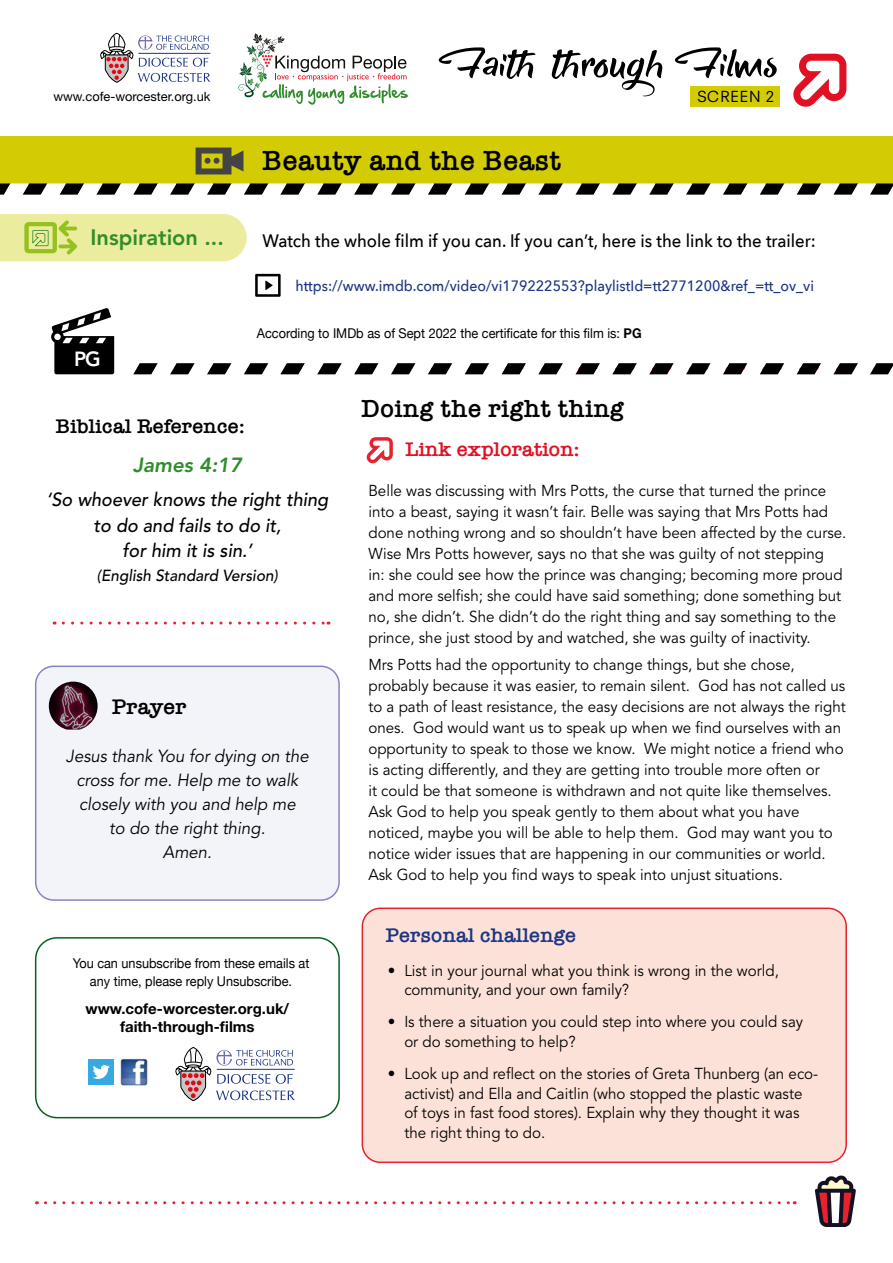
<style>
.page{position:relative;width:893px;height:1263px;background:#fff}
.page>*{position:absolute;margin:0;border:0;box-sizing:border-box;transform-origin:0 0}
.t1{font:600 28.5px "American Typewriter";letter-spacing:.02em;color:#000}
.t2{font:600 25.5px "American Typewriter";letter-spacing:.02em;color:#000}
.t3{font:800 22.2px "Avenir";color:#318c2c}
.t4{font:600 21.9px "American Typewriter";letter-spacing:.01em;color:#000}
.t5{font:600 20.4px "American Typewriter";letter-spacing:.01em;color:#000}
.t6{font:600 20.4px "American Typewriter";letter-spacing:.01em;color:#1e3582}
.t7{font:600 20.4px "American Typewriter";color:#e11023}
.t8{font:italic 800 20.4px "Avenir";color:#318c2c}
.t9{font:800 20.4px "Avenir";color:#fff}
.t10{font:italic 500 18.9px/25.5px "Avenir";color:#000;text-align:center;scale:.96 1}
.t11{font:500 18px "Avenir Next";color:#000;scale:.93 1}
.t12{font:italic 17.4px/24px "Avenir";color:#000;text-align:center;scale:.96 1}
.t13{font:italic 500 16.05px "Avenir";color:#000;scale:.96 1}
.t14{font:15.75px/21px "Avenir";color:#000;scale:.96 1}
.t15{font:500 15px "Avenir Next";color:#1e3582;scale:.94 1}
.t16{font:700 15px/18px "Helvetica Neue";color:#000;text-align:center}
.t17{font:14.85px "Neuzeit S";letter-spacing:.07em;color:#000}
.t18{font:13.5px/18px "Helvetica Neue";color:#000;text-align:center;scale:.94 1}
.t19{font:12.9px "Helvetica Neue";color:#000}
.s1{font-weight:700}
</style>
<div class="page">
<div style="left:0;top:136px;width:893px;height:47px;background:#d3cc04"></div>
<svg style="left:45px;top:1201px;width:750px;height:3px"></svg>
<svg style="left:63px;top:621px;width:266px;height:3px"></svg>
<svg style="left:367px;top:437px;width:26px;height:26px"></svg>
<div style="left:362px;top:908px;width:484px;height:254px;background:#fce1d8;border-radius:18px"></div>
<div style="left:362px;top:907px;width:485px;height:256px;border:2px solid #e5232e;border-radius:18px"></div>
<div style="left:36px;top:666px;width:303px;height:234px;background:#f3f3fa;border-radius:18px"></div>
<div style="left:35px;top:665px;width:305px;height:236px;border:2px solid #8884bf;border-radius:18px"></div>
<img style="left:49px;top:682px;width:49px;height:48px">
<svg style="left:238px;top:33px;width:170px;height:72px"></svg>
<svg style="left:100px;top:33px;width:110px;height:50px"></svg>
<svg style="left:0;top:214px;width:247px;height:47px;background:#e4e997"></svg>
<div style="left:690px;top:86px;width:90px;height:21px;background:#d3cc04"></div>
<svg style="left:439px;top:47px;width:338px;height:49px"></svg>
<svg style="left:793px;top:54px;width:53px;height:53px"></svg>
<svg style="left:255px;top:274px;width:26px;height:23px"></svg>
<svg style="left:196px;top:148px;width:47px;height:26px"></svg>
<svg style="left:0;top:183px;width:893px;height:12px"></svg>
<svg style="left:133px;top:363px;width:760px;height:11px"></svg>
<svg style="left:51px;top:308px;width:63px;height:66px"></svg>
<div style="left:58px;top:345px;width:50px;height:29px;background:#000"></div>
<div style="left:35px;top:937px;width:305px;height:181px;border:2px solid #07601f;border-radius:21px"></div>
<div style="left:88px;top:1059px;width:26px;height:26px;background:#36a9e1"></div>
<img style="left:120px;top:1058px;width:28px;height:28px">
<svg style="left:93px;top:1065px;width:17px;height:14px"></svg>
<svg style="left:176px;top:1047px;width:119px;height:54px"></svg>
<svg style="left:815px;top:1175px;width:41px;height:52px"></svg>
<p class="t19" style="left:53px;top:88px;width:158px">www.cofe-worcester.org.uk</p>
<h1 class="t1" style="left:263px;top:138px;width:300px">Beauty and the Beast</h1>
<p class="t17" style="left:697px;top:87px;width:79px">SCREEN 2</p>
<h3 class="t3" style="left:91px;top:224px;width:135px">Inspiration ...</h3>
<p class="t9" style="left:74px;top:347px;width:28px">PG</p>
<p class="t5" style="left:56px;top:410px;width:190px">Biblical Reference:</p>
<p class="t11" style="left:263px;top:226px;width:596px">Watch the whole film if you can. If you can’t, here is the link to the trailer:</p>
<p class="t15" style="left:296px;top:273px;width:553px">https://www.imdb.com/video/vi179222553?playlistId=tt2771200&amp;ref_=tt_ov_vi</p>
<p class="t18" style="left:257px;top:325px;width:411px">According to IMDb as of Sept 2022 the certificate for this film is: <span class="s1">PG</span></p>
<h2 class="t2" style="left:362px;top:389px;width:264px">Doing the right thing</h2>
<p class="t8" style="left:133px;top:453px;width:110px">James 4:17</p>
<p class="t10" style="left:46px;top:488px;width:295px">‘So whoever knows the right thing to do and fails to do it,<br>for him it is sin.’</p>
<p class="t13" style="left:97px;top:567px;width:190px">(English Standard Version)</p>
<h3 class="t4" style="left:112px;top:690px;width:76px">Prayer</h3>
<p class="t12" style="left:66px;top:745px;width:254px">Jesus thank You for dying on the cross for me. Help me to walk closely with you and help me<br>to do the right thing.<br>Amen.</p>
<p class="t18" style="left:73px;top:955px;width:253px">You can unsubscribe from these emails at any time, please reply Unsubscribe.</p>
<p class="t16" style="left:86px;top:999px;width:205px">www.cofe-worcester.org.uk/ faith-through-films</p>
<p class="t7" style="left:405px;top:434px;width:176px">Link exploration:</p>
<p class="t14" style="left:368px;top:481px;width:499px">Belle was discussing with Mrs Potts, the curse that turned the prince into a beast, saying it wasn’t fair. Belle was saying that Mrs Potts had done nothing wrong and so shouldn’t have been affected by the curse.<br>Wise Mrs Potts however, says no that she was guilty of not stepping<br>in: she could see how the prince was changing; becoming more proud and more selfish; she could have said something; done something but no, she didn’t. She didn’t do the right thing and say something to the prince, she just stood by and watched, she was guilty of inactivity.</p>
<p class="t14" style="left:368px;top:655px;width:499px">Mrs Potts had the opportunity to change things, but she chose, probably because it was easier, to remain silent. God has not called us to a path of least resistance, the easy decisions are not always the right ones. God would want us to speak up when we find ourselves with an opportunity to speak to those we know. We might notice a friend who is acting differently, and they are getting into trouble more often or<br>it could be that someone is withdrawn and not quite like themselves.<br>Ask God to help you speak gently to them about what you have noticed, maybe you will be able to help them. God may want you to notice wider issues that are happening in our communities or world.<br>Ask God to help you find ways to speak into unjust situations.</p>
<p class="t6" style="left:386px;top:920px;width:192px">Personal challenge</p>
<p class="t14" style="left:404px;top:961px;width:392px;line-height:19.5px;text-indent:-16px">• List in your journal what you think is wrong in the world, community, and your own family?</p>
<p class="t14" style="left:404px;top:1012px;width:417px;line-height:19.5px;text-indent:-16px">• Is there a situation you could step into where you could say or do something to help?</p>
<p class="t14" style="left:404px;top:1064px;width:433px;line-height:19.5px;text-indent:-16px">• Look up and reflect on the stories of Greta Thunberg (an eco&shy;activist) and Ella and Caitlin (who stopped the plastic waste of toys in fast food stores). Explain why they thought it was the right thing to do.</p>
</div>
